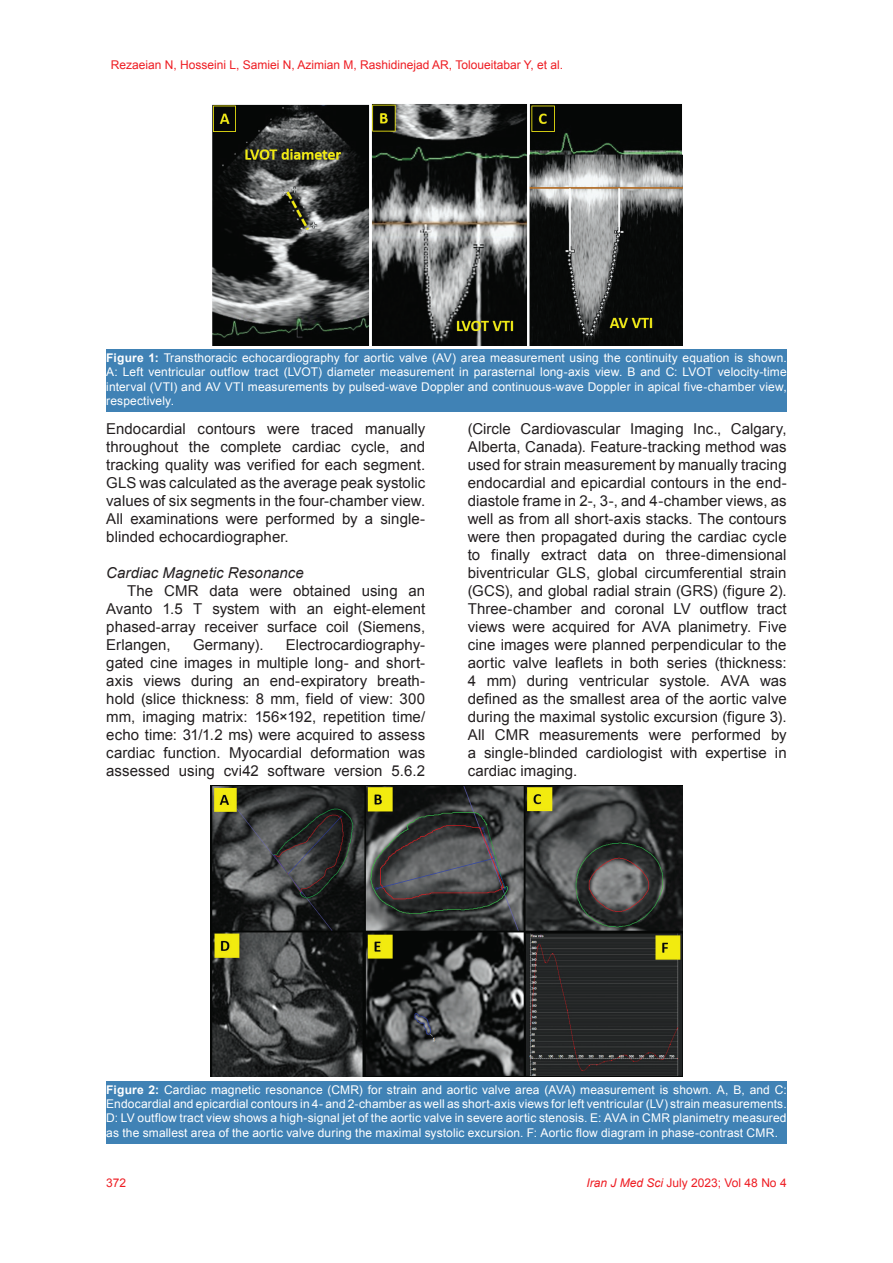
<style>
.page{position:relative;width:893px;height:1263px;background:#fff}
.page>*{position:absolute;margin:0;border:0;box-sizing:border-box;transform-origin:0 0}
.t1{font:15px/18px "Arial";letter-spacing:.005em;color:#231f20;text-align:justify}
.t2{font:italic 15px "Arial";color:#231f20}
.t3{font:12px/14.4px "Arial";letter-spacing:.01em;color:#fff;text-align:justify}
.t4{font:12px "Arial";color:#ee1d23}
.s1{font-weight:700}
.s2{font-style:italic}
</style>
<div class="page">
<img style="left:212px;top:104px;width:470px;height:241px">
<div style="left:106px;top:349px;width:681px;height:63px;background:#4082b5"></div>
<img style="left:210px;top:785px;width:472px;height:292px">
<div style="left:106px;top:1081px;width:681px;height:62px;background:#4082b5"></div>
<p class="t4" style="left:111px;top:57px;width:454px">Rezaeian N, Hosseini L, Samiei N, Azimian M, Rashidinejad AR, Toloueitabar Y, et al.</p>
<p class="t3" style="left:106px;top:350px;width:682px"><span class="s1">Figure 1:</span> Transthoracic echocardiography for aortic valve (AV) area measurement using the continuity equation is shown.<br>A: Left ventricular outflow tract (LVOT) diameter measurement in parasternal long-axis view. B and C: LVOT velocity-time interval (VTI) and AV VTI measurements by pulsed-wave Doppler and continuous-wave Doppler in apical five-chamber view, respectively.</p>
<p class="t1" style="left:106px;top:420px;width:320px">Endocardial contours were traced manually throughout the complete cardiac cycle, and tracking quality was verified for each segment.<br>GLS was calculated as the average peak systolic values of six segments in the four-chamber view.<br>All examinations were performed by a single&shy;blinded echocardiographer.</p>
<p class="t2" style="left:106px;top:563px;width:199px">Cardiac Magnetic Resonance</p>
<p class="t1" style="left:106px;top:582px;width:320px;text-indent:21px">The CMR data were obtained using an Avanto 1.5 T system with an eight-element phased-array receiver surface coil (Siemens, Erlangen,</p>
<p class="t1" style="left:193px;top:636px;width:72px">Germany).</p>
<p class="t1" style="left:106px;top:636px;width:320px;text-indent:180px">Electrocardiography&shy;gated cine images in multiple long- and short&shy;axis views during an end-expiratory breath&shy;hold (slice thickness: 8 mm, field of view: 300 mm, imaging matrix: 156×192, repetition time/ echo time: 31/1.2 ms) were acquired to assess cardiac function. Myocardial deformation was assessed using cvi42 software version 5.6.2</p>
<p class="t1" style="left:468px;top:420px;width:320px">(Circle Cardiovascular Imaging Inc., Calgary, Alberta, Canada). Feature-tracking method was used for strain measurement by manually tracing endocardial and epicardial contours in the end&shy;diastole frame in 2-, 3-, and 4-chamber views, as well as from all short-axis stacks. The contours were then propagated during the cardiac cycle to finally extract data on three-dimensional biventricular GLS, global circumferential strain (GCS), and global radial strain (GRS) (figure 2).<br>Three-chamber and coronal LV outflow tract views were acquired for AVA planimetry. Five cine images were planned perpendicular to the aortic valve leaflets in both series (thickness:<br>4 mm) during ventricular systole. AVA was defined as the smallest area of the aortic valve during the maximal systolic excursion (figure 3).<br>All CMR measurements were performed by a single-blinded cardiologist with expertise in cardiac imaging.</p>
<p class="t3" style="left:106px;top:1082px;width:682px"><span class="s1">Figure 2:</span> Cardiac magnetic resonance (CMR) for strain and aortic valve area (AVA) measurement is shown. A, B, and C:<br>Endocardial and epicardial contours in 4- and 2-chamber as well as short-axis views for left ventricular (LV) strain measurements.<br>D: LV outflow tract view shows a high-signal jet of the aortic valve in severe aortic stenosis. E: AVA in CMR planimetry measured as the smallest area of the aortic valve during the maximal systolic excursion. F: Aortic flow diagram in phase-contrast CMR.</p>
<p class="t4" style="left:106px;top:1175px;width:22px">372</p>
<p class="t4" style="left:587px;top:1175px;width:202px"><span class="s2">Iran J Med Sci</span> July 2023; Vol 48 No 4</p>
</div>
